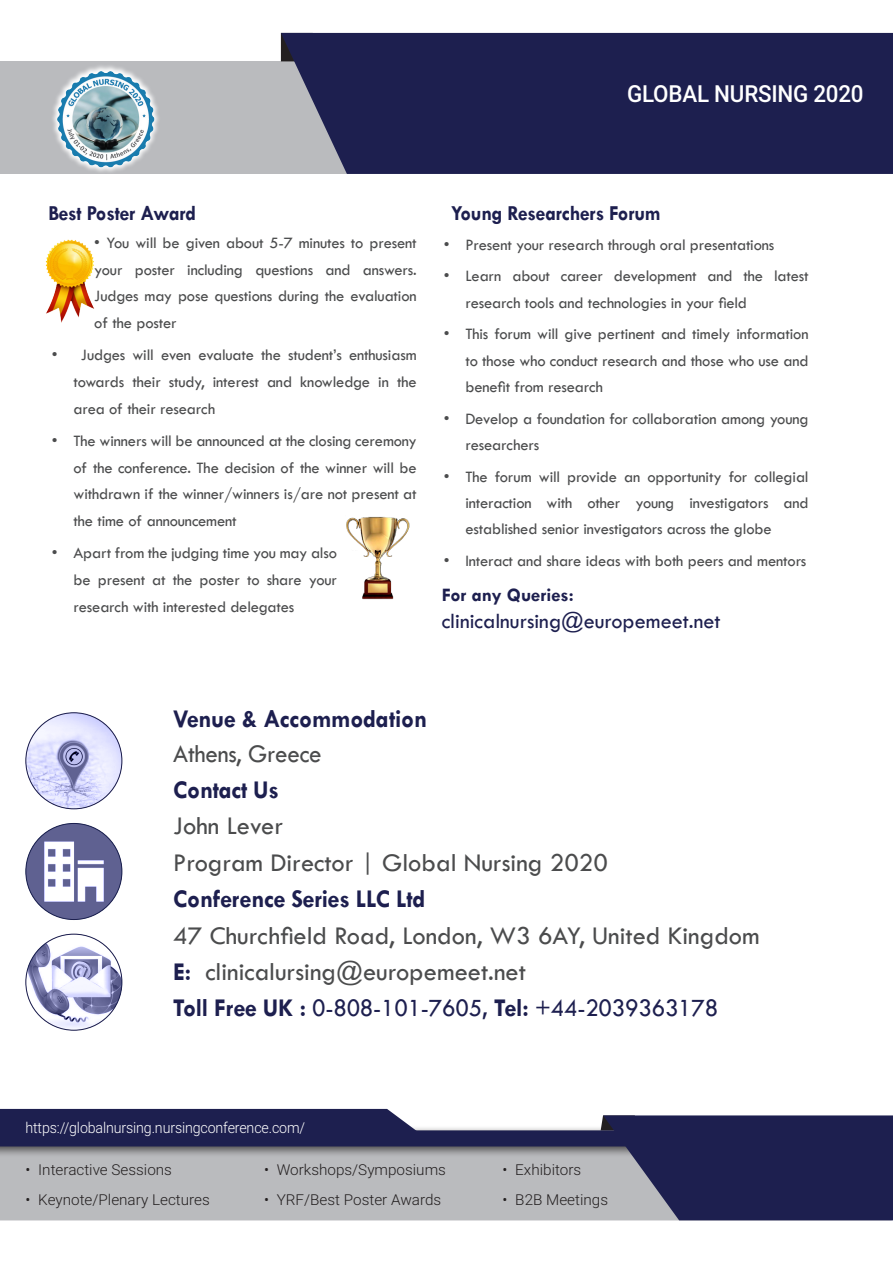
<style>
.page{position:relative;width:893px;height:1263px;background:#fff}
.page>*{position:absolute;margin:0;border:0;box-sizing:border-box;transform-origin:0 0}
.t1{font:26.4px "Tw Cen";color:#4b4c4d}
.t2{font:26.4px "Tw Cen";color:#4b4c4d;scale:.95 1}
.t3{font:700 25.8px "Tw Cen";letter-spacing:-.01em;color:#1d1f4f;scale:.95 1}
.t4{font:25.8px "Tw Cen";letter-spacing:-.01em;color:#1d1f4f;scale:.95 1}
.t5{font:500 23.55px "Roboto";letter-spacing:-.01em;color:#fff;scale:.95 1}
.t6{font:22.2px "Tw Cen";color:#1d1f4f}
.t7{font:700 21.45px "Tw Cen";letter-spacing:-.01em;color:#1d1f4f;scale:.93 1}
.t8{font:700 19.2px "Tw Cen";color:#1d1f4f}
.t9{font:16.5px/26.7px "Tw Cen";letter-spacing:-.01em;color:#4b4c4d;text-align:justify}
.t10{font:300 15px "Roboto";color:#231f20}
.t11{font:300 15px "Roboto";letter-spacing:-.01em;color:#fff;scale:.95 1}
.s1{font-weight:700;font-size:25.8px;color:#1d1f4f}
.s2{font-weight:700}
</style>
<div class="page">
<div style="left:0;top:1157px;width:599px;height:63px;background:#babbbe"></div>
<div style="left:0;top:61px;width:893px;height:113px;background:#babbbe"></div>
<div style="left:281px;top:33px;width:612px;height:141px;background:#1d1f4f"></div>
<div style="left:0;top:1125px;width:758px;height:32px;background:#231f20;opacity:.75"></div>
<div style="left:0;top:1130px;width:747px;height:16px;background:#1d1f4f"></div>
<svg style="left:599px;top:1115px;width:294px;height:105px;background:#33355e"></svg>
<div style="left:0;top:1109px;width:421px;height:22px;background:#1d1f4f"></div>
<svg style="left:53px;top:66px;width:73px;height:106px"></svg>
<img style="left:58px;top:71px;width:101px;height:100px">
<img style="left:26px;top:934px;width:96px;height:96px">
<img style="left:26px;top:713px;width:96px;height:96px">
<img style="left:26px;top:823px;width:96px;height:96px">
<img style="left:346px;top:517px;width:64px;height:83px">
<img style="left:45px;top:239px;width:49px;height:84px">
<h3 class="t5" style="left:627px;top:77px;width:250px">GLOBAL NURSING 2020</h3>
<p class="t7" style="left:48px;top:200px;width:160px">Best Poster Award</p>
<p class="t7" style="left:451px;top:200px;width:227px">Young Researchers Forum</p>
<p class="t9" style="left:94px;top:229px;width:324px">• You will be given about 5-7 minutes to present your poster including questions and answers.<br>Judges may pose questions during the evaluation of the poster</p>
<p class="t9" style="left:74px;top:342px;width:345px;text-indent:-22px">• Judges will even evaluate the student’s enthusiasm towards their study, interest and knowledge in the area of their research</p>
<p class="t9" style="left:74px;top:427px;width:345px;text-indent:-22px">• The winners will be announced at the closing ceremony of the conference. The decision of the winner will be withdrawn if the winner/winners is/are not present at the time of announcement</p>
<p class="t9" style="left:74px;top:540px;width:265px;text-indent:-22px">• Apart from the judging time you may also be present at the poster to share your research with interested delegates</p>
<p class="t9" style="left:444px;top:231px;width:332px">• Present your research through oral presentations</p>
<p class="t9" style="left:465px;top:263px;width:345px;line-height:26.2px;text-indent:-22px">• Learn about career development and the latest research tools and technologies in your field</p>
<p class="t9" style="left:465px;top:321px;width:345px;line-height:26.2px;text-indent:-22px">• This forum will give pertinent and timely information to those who conduct research and those who use and benefit from research</p>
<p class="t9" style="left:465px;top:405px;width:345px;line-height:26.2px;text-indent:-22px">• Develop a foundation for collaboration among young researchers</p>
<p class="t9" style="left:465px;top:463px;width:345px;line-height:26.2px;text-indent:-22px">• The forum will provide an opportunity for collegial interaction with other young investigators and established senior investigators across the globe</p>
<p class="t9" style="left:444px;top:547px;width:364px">• Interact and share ideas with both peers and mentors</p>
<p class="t8" style="left:442px;top:583px;width:134px">For any Queries:</p>
<p class="t6" style="left:442px;top:607px;width:280px">clinicalnursing@europemeet.net</p>
<p class="t3" style="left:173px;top:703px;width:269px">Venue &amp; Accommodation</p>
<p class="t2" style="left:173px;top:738px;width:158px">Athens, Greece</p>
<p class="t3" style="left:173px;top:774px;width:113px">Contact Us</p>
<p class="t1" style="left:173px;top:810px;width:111px">John Lever</p>
<p class="t1" style="left:173px;top:847px;width:436px">Program Director | Global Nursing 2020</p>
<p class="t3" style="left:173px;top:884px;width:267px">Conference Series LLC Ltd</p>
<p class="t1" style="left:173px;top:919px;width:588px">47 Churchfield Road, London, W3 6AY, United Kingdom</p>
<p class="t1" style="left:173px;top:956px;width:354px"><span class="s1">E:</span> clinicalursing@europemeet.net</p>
<p class="t4" style="left:173px;top:992px;width:575px"><span class="s2">Toll Free UK :</span> 0-808-101-7605<span class="s2">, Tel:</span> +44-2039363178</p>
<p class="t11" style="left:26px;top:1117px;width:296px">https://globalnursing.nursingconference.com/</p>
<p class="t10" style="left:26px;top:1159px;width:148px">• Interactive Sessions</p>
<p class="t10" style="left:26px;top:1189px;width:186px">• Keynote/Plenary Lectures</p>
<p class="t10" style="left:264px;top:1159px;width:183px">• Workshops/Symposiums</p>
<p class="t10" style="left:264px;top:1189px;width:179px">• YRF/Best Poster Awards</p>
<p class="t10" style="left:503px;top:1159px;width:80px">• Exhibitors</p>
<p class="t10" style="left:503px;top:1189px;width:107px">• B2B Meetings</p>
</div>
